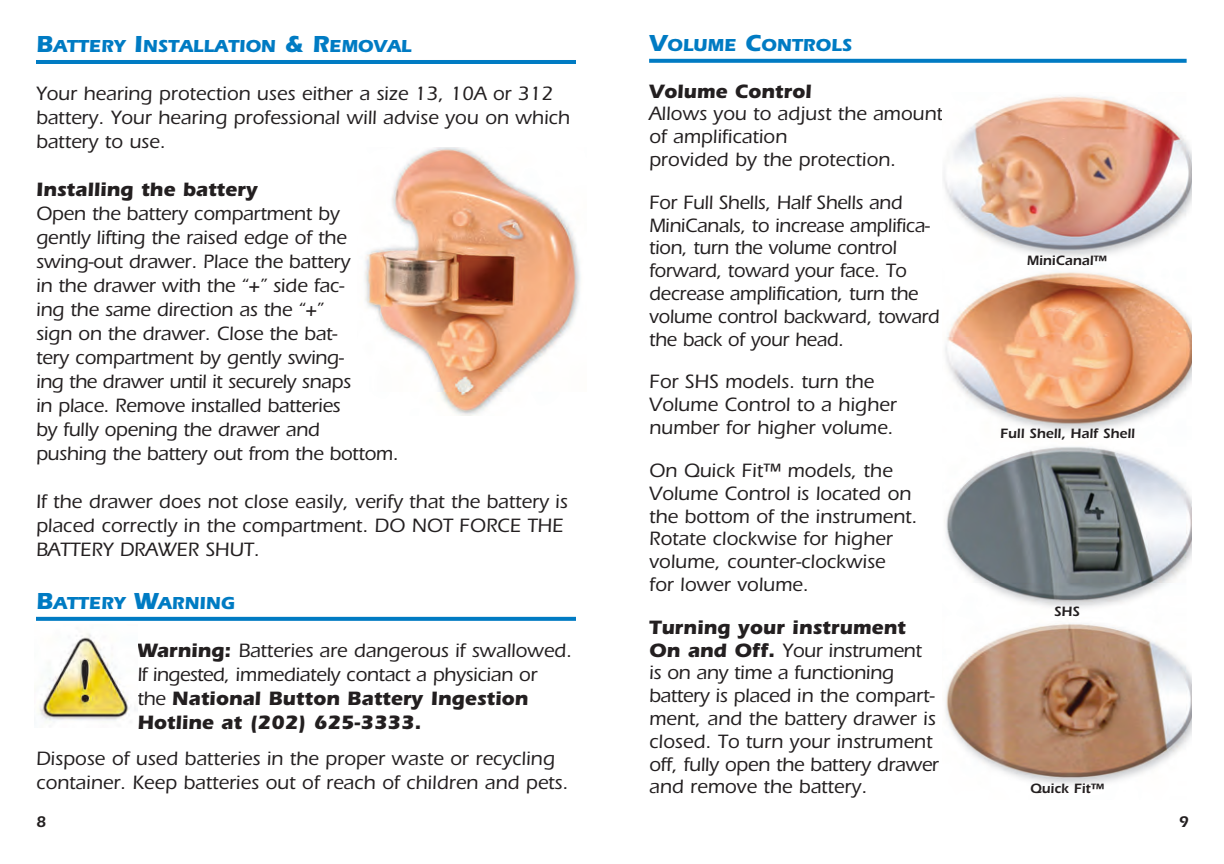
<style>
.page{position:relative;width:1224px;height:864px;background:#fff}
.page>*{position:absolute;margin:0;border:0;box-sizing:border-box;transform-origin:0 0}
.t1{font:500 20px/22.8px "ITC Eras Std";color:#231f20}
.t2{font:700 20px "ITC Eras Std";color:#231f20}
.t3{font:700 18px "ITC Eras Std";color:#007bc3}
.t4{font:600 16px "ITC Eras Std";color:#231f20}
.t5{font:600 14px "ITC Eras Std";color:#231f20}
.s1{font-size:24px}
.s2{font-weight:700}
</style>
<div class="page">
<svg style="left:649px;top:59px;width:538px;height:4px;background:#0c81c6"></svg>
<img style="left:943px;top:96px;width:248px;height:689px">
<hr style="left:36px;top:60px;width:540px;height:4px;background:#007bc3">
<svg style="left:36px;top:617px;width:540px;height:4px;background:#097fc5"></svg>
<img style="left:364px;top:148px;width:217px;height:267px">
<img style="left:39px;top:633px;width:97px;height:88px">
<p class="t3" style="left:36px;top:36px;width:377px"><span class="s1">B</span>ATTERY <span class="s1">I</span>NSTALLATION <span class="s1">&amp; R</span>EMOVAL</p>
<p class="t1" style="left:36px;top:82px;width:536px;line-height:24px">Your hearing protection uses either a size 13, 10A or 312 battery. Your hearing professional will advise you on which battery to use.</p>
<p class="t2" style="left:36px;top:178px;width:223px">Installing the battery</p>
<p class="t1" style="left:36px;top:202px;width:364px;line-height:24px">Open the battery compartment by gently lifting the raised edge of the swing-out drawer. Place the battery<br>in the drawer with the “+” side fac-<br>ing the same direction as the “+”<br>sign on the drawer. Close the bat-<br>tery compartment by gently swing-<br>ing the drawer until it securely snaps<br>in place. Remove installed batteries<br>by fully opening the drawer and<br>pushing the battery out from the bottom.</p>
<p class="t1" style="left:36px;top:490px;width:533px;line-height:24px">If the drawer does not close easily, verify that the battery is placed correctly in the compartment. DO NOT FORCE THE<br>BATTERY DRAWER SHUT.</p>
<p class="t3" style="left:36px;top:592px;width:200px"><span class="s1">B</span>ATTERY <span class="s1">W</span>ARNING</p>
<p class="t1" style="left:137px;top:639px;width:436px;line-height:24px"><span class="s2">Warning:</span> Batteries are dangerous if swallowed.<br>If ingested, immediately contact a physician or<br>the <span class="s2">National Button Battery Ingestion Hotline at (202) 625-3333.</span></p>
<p class="t1" style="left:36px;top:746px;width:534px;line-height:24px">Dispose of used batteries in the proper waste or recycling container. Keep batteries out of reach of children and pets.</p>
<p class="t4" style="left:36px;top:813px;width:12px">8</p>
<p class="t3" style="left:649px;top:34px;width:204px"><span class="s1">V</span>OLUME <span class="s1">C</span>ONTROLS</p>
<p class="t2" style="left:649px;top:79px;width:164px">Volume Control</p>
<p class="t1" style="left:649px;top:103px;width:295px">Allows you to adjust the amount of amplification<br>provided by the protection.</p>
<p class="t1" style="left:649px;top:191px;width:292px">For Full Shells, Half Shells and<br>MiniCanals, to increase amplifica&shy;tion, turn the volume control forward, toward your face. To decrease amplification, turn the volume control backward, toward the back of your head.</p>
<p class="t1" style="left:649px;top:371px;width:249px">For SHS models. turn the<br>Volume Control to a higher number for higher volume.</p>
<p class="t1" style="left:649px;top:459px;width:270px">On Quick Fit™ models, the<br>Volume Control is located on the bottom of the instrument.<br>Rotate clockwise for higher volume, counter-clockwise<br>for lower volume.</p>
<p class="t1" style="left:649px;top:616px;width:291px"><span class="s2">Turning your instrument<br>On and Off.</span> Your instrument<br>is on any time a functioning battery is placed in the compart&shy;ment, and the battery drawer is closed. To turn your instrument off, fully open the battery drawer and remove the battery.</p>
<p class="t5" style="left:1027px;top:253px;width:82px">MiniCanal™</p>
<p class="t5" style="left:1000px;top:426px;width:136px">Full Shell, Half Shell</p>
<p class="t5" style="left:1054px;top:603px;width:27px">SHS</p>
<p class="t5" style="left:1030px;top:780px;width:76px">Quick Fit™</p>
<p class="t4" style="left:1179px;top:813px;width:12px">9</p>
</div>
